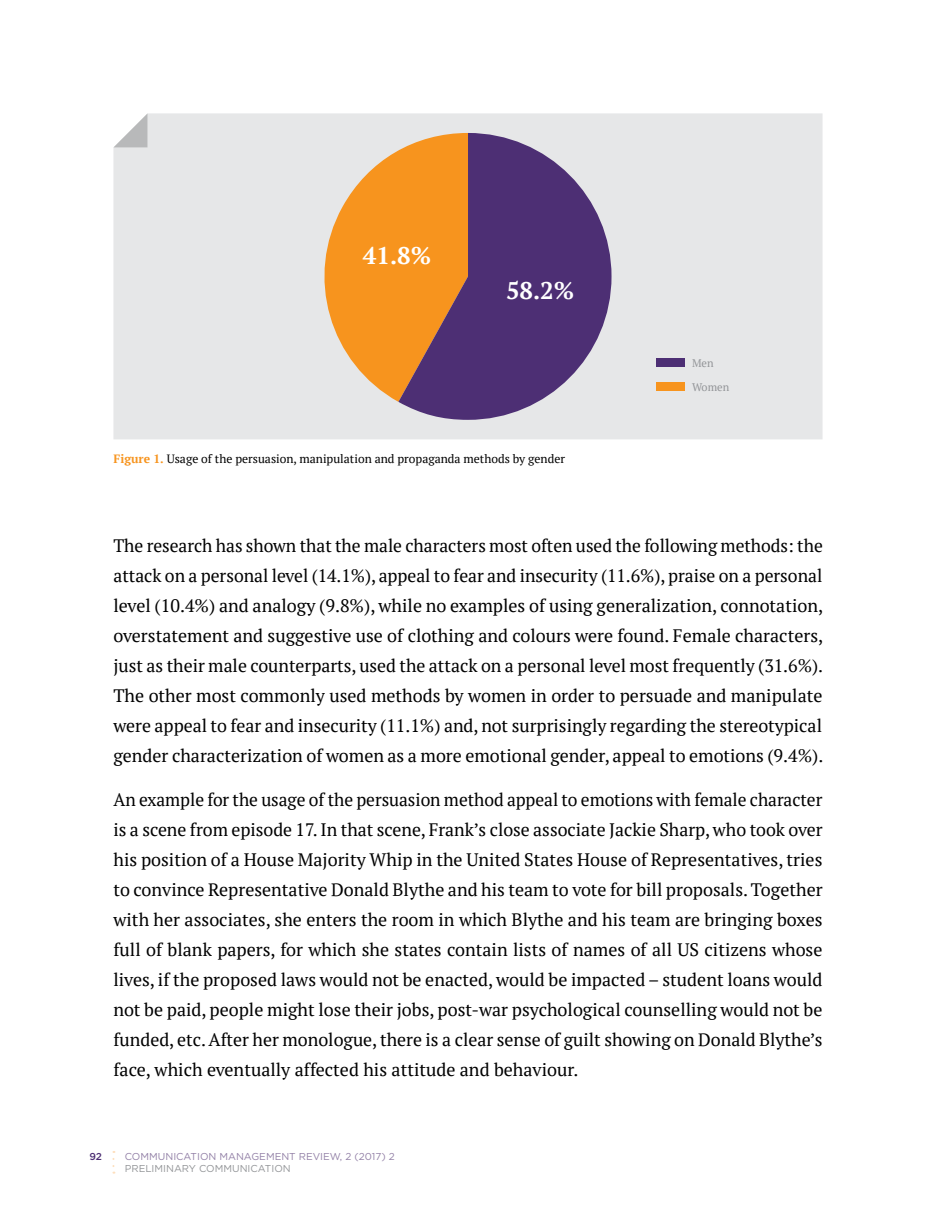
<style>
.page{position:relative;width:936px;height:1219px;background:#fff}
.page>*{position:absolute;margin:0;border:0;box-sizing:border-box;transform-origin:0 0}
.t1{font:700 24px "PT Serif";color:#fff}
.t2{font:18px/30px "PT Serif";color:#000;text-align:justify}
.t3{font:12px "PT Serif";color:#000}
.t4{font:11px/24.2px "PT Serif";color:#939598}
.t5{font:10px "Gotham";color:#9381a7}
.t6{font:10px "Gotham";color:#939598}
.t7{font:500 10px "Gotham";color:#4d2f74}
.s1{font-weight:700;color:#f7941e}
</style>
<div class="page">
<div style="left:113px;top:113px;width:709px;height:326px;background:#e6e7e8"></div>
<svg style="left:113px;top:113px;width:34px;height:34px"></svg>
<div style="left:656px;top:382px;width:29px;height:8px;background:#f7941e"></div>
<div style="left:656px;top:359px;width:29px;height:8px;background:#4d2f74"></div>
<svg style="left:304px;top:133px;width:94px;height:269px;background:#eebc80"></svg>
<svg style="left:398px;top:133px;width:213px;height:287px;background:#8c6271"></svg>
<h1 class="t1" style="left:363px;top:239px;width:70px">41.8%</h1>
<h1 class="t1" style="left:506px;top:274px;width:70px">58.2%</h1>
<p class="t3" style="left:113px;top:451px;width:453px"><span class="s1">Figure 1.</span> Usage of the persuasion, manipulation and propaganda methods by gender</p>
<p class="t4" style="left:692px;top:350px;width:39px">Men<br>Women</p>
<p class="t2" style="left:113px;top:530px;width:711px">The research has shown that the male characters most often used the following methods: the attack on a personal level (14.1%), appeal to fear and insecurity (11.6%), praise on a personal level (10.4%) and analogy (9.8%), while no examples of using generalization, connotation, overstatement and suggestive use of clothing and colours were found. Female characters, just as their male counterparts, used the attack on a personal level most frequently (31.6%).<br>The other most commonly used methods by women in order to persuade and manipulate were appeal to fear and insecurity (11.1%) and, not surprisingly regarding the stereotypical gender characterization of women as a more emotional gender, appeal to emotions (9.4%).</p>
<p class="t2" style="left:113px;top:784px;width:710px">An example for the usage of the persuasion method appeal to emotions with female character is a scene from episode 17. In that scene, Frank’s close associate Jackie Sharp, who took over his position of a House Majority Whip in the United States House of Representatives, tries to convince Representative Donald Blythe and his team to vote for bill proposals. Together with her associates, she enters the room in which Blythe and his team are bringing boxes full of blank papers, for which she states contain lists of names of all US citizens whose lives, if the proposed laws would not be enacted, would be impacted – student loans would not be paid, people might lose their jobs, post-war psychological counselling would not be funded, etc. After her monologue, there is a clear sense of guilt showing on Donald Blythe’s face, which eventually affected his attitude and behaviour.</p>
<p class="t7" style="left:89px;top:1150px;width:14px">92</p>
<p class="t5" style="left:125px;top:1151px;width:271px">COMMUNICATION MANAGEMENT REVIEW, 2 (2017) 2</p>
<p class="t6" style="left:125px;top:1163px;width:167px">PRELIMINARY COMMUNICATION</p>
</div>
